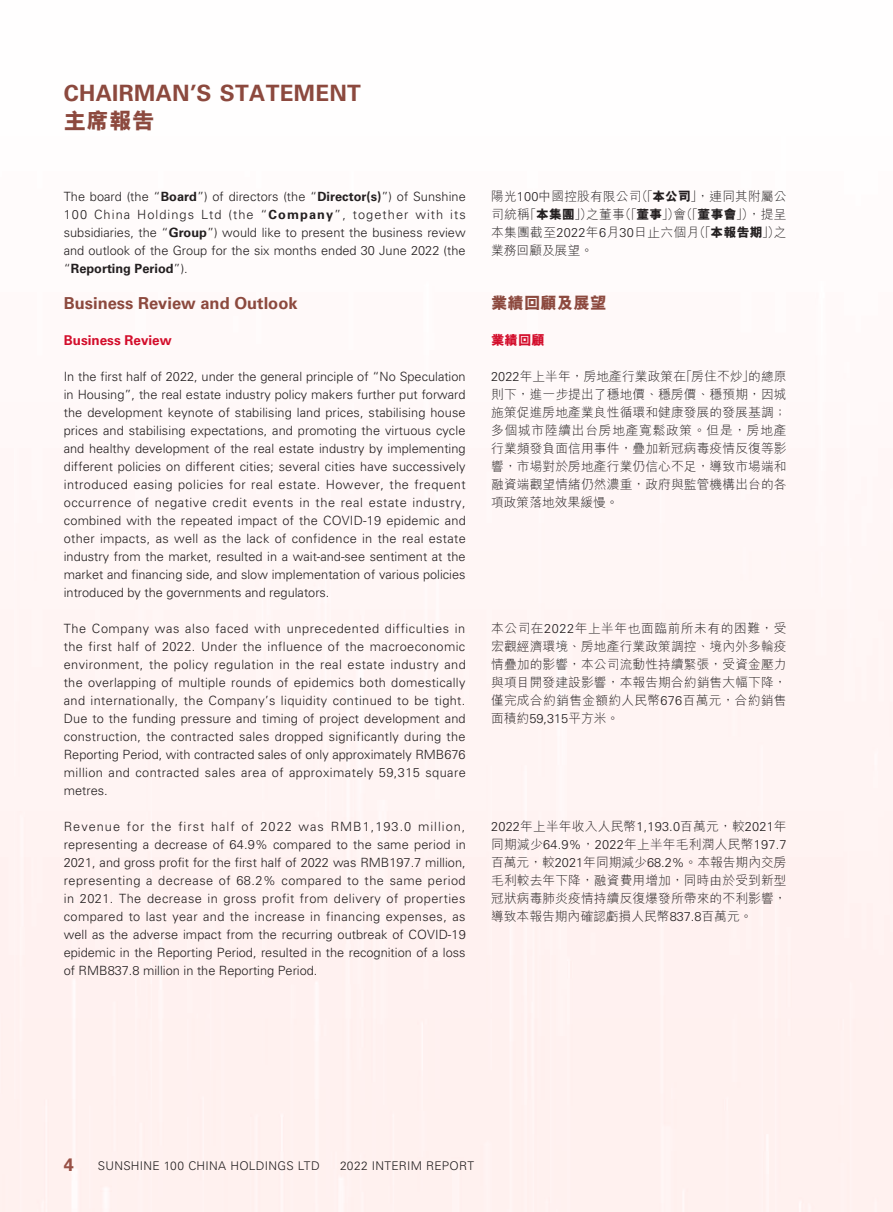
<style>
.page{position:relative;width:893px;height:1212px;background:#fff}
.page>*{position:absolute;margin:0;border:0;box-sizing:border-box;transform-origin:0 0}
.t1{font:700 22.5px "Univers LT Std";letter-spacing:.015em;color:#8c493e}
.t2{font:800 22.5px "M Hei HK";color:#8c493e}
.t3{font:700 18px "Univers LT Std";color:#985045}
.t4{font:700 16.5px "Univers LT Std";color:#8c493e}
.t5{font:800 16.5px "M Hei HK";color:#8c493e}
.t6{font:700 13.5px "Univers LT Std";color:#d30d2b}
.t7{font:800 13.5px "M Hei HK";color:#d30d2b}
.t8{font:300 12.75px/18px "Univers LT Std";color:#231f20;text-align:justify}
.t9{font:300 12.75px/18px "M Hei HK";letter-spacing:.01em;color:#231f20;text-align:justify}
.t10{font:300 12px "Univers LT Std";letter-spacing:.02em;color:#231f20}
.s1{font-weight:700}
.s2{font-family:"Univers LT Std"}
.s3{font-weight:800}
.s4{font-family:"M Hei HK"}
</style>
<div class="page">
<h1 class="t1" style="left:64px;top:80px;width:299px">CHAIRMAN’S STATEMENT</h1>
<h1 class="t2" style="left:64px;top:110px;width:92px">主席報告</h1>
<p class="t8" style="left:64px;top:187px;width:404px">The board (the “<span class="s1">Board</span>”) of directors (the “<span class="s1">Director(s)</span>”) of Sunshine 100 China Holdings Ltd (the “<span class="s1">Company</span>”, together with its subsidiaries, the “<span class="s1">Group</span>”) would like to present the business review and outlook of the Group for the six months ended 30 June 2022 (the “<span class="s1">Reporting Period</span>”).</p>
<p class="t4" style="left:64px;top:293px;width:235px">Business Review and Outlook</p>
<p class="t6" style="left:64px;top:332px;width:110px">Business Review</p>
<p class="t8" style="left:64px;top:367px;width:404px">In the first half of 2022, under the general principle of “No Speculation in Housing”, the real estate industry policy makers further put forward the development keynote of stabilising land prices, stabilising house prices and stabilising expectations, and promoting the virtuous cycle and healthy development of the real estate industry by implementing different policies on different cities; several cities have successively introduced easing policies for real estate. However, the frequent occurrence of negative credit events in the real estate industry, combined with the repeated impact of the COVID-19 epidemic and other impacts, as well as the lack of confidence in the real estate industry from the market, resulted in a wait-and-see sentiment at the market and financing side, and slow implementation of various policies introduced by the governments and regulators.</p>
<p class="t8" style="left:64px;top:619px;width:404px">The Company was also faced with unprecedented difficulties in the first half of 2022. Under the influence of the macroeconomic environment, the policy regulation in the real estate industry and the overlapping of multiple rounds of epidemics both domestically and internationally, the Company’s liquidity continued to be tight.<br>Due to the funding pressure and timing of project development and construction, the contracted sales dropped significantly during the Reporting Period, with contracted sales of only approximately RMB676 million and contracted sales area of approximately 59,315 square metres.</p>
<p class="t8" style="left:64px;top:817px;width:404px">Revenue for the first half of 2022 was RMB1,193.0 million, representing a decrease of 64.9% compared to the same period in 2021, and gross profit for the first half of 2022 was RMB197.7 million, representing a decrease of 68.2% compared to the same period in 2021. The decrease in gross profit from delivery of properties compared to last year and the increase in financing expenses, as well as the adverse impact from the recurring outbreak of COVID-19 epidemic in the Reporting Period, resulted in the recognition of a loss of RMB837.8 million in the Reporting Period.</p>
<p class="t9" style="left:491px;top:187px;width:297px">陽光<span class="s2">100</span>中國控股有限公司（「<span class="s3">本公司</span>」，連同其附屬公司統稱「<span class="s3">本集團</span>」）之董事（「<span class="s3">董事</span>」）會（「<span class="s3">董事會</span>」），提呈本集團截至<span class="s2">2022</span>年<span class="s2">6</span>月<span class="s2">30</span>日止六個月（「<span class="s3">本報告期</span>」）之業務回顧及展望。</p>
<p class="t5" style="left:491px;top:294px;width:117px">業績回顧及展望</p>
<p class="t7" style="left:491px;top:333px;width:55px">業績回顧</p>
<p class="t9" style="left:491px;top:367px;width:297px"><span class="s2">2022</span>年上半年，房地產行業政策在「房住不炒」的總原則下，進一步提出了穩地價、穩房價、穩預期，因城施策促進房地產業良性循環和健康發展的發展基調；多個城市陸續出台房地產寬鬆政策。但是，房地產行業頻發負面信用事件，疊加新冠病毒疫情反復等影響，市場對於房地產行業仍信心不足，導致市場端和融資端觀望情緒仍然濃重，政府與監管機構出台的各項政策落地效果緩慢。</p>
<p class="t9" style="left:491px;top:619px;width:297px">本公司在<span class="s2">2022</span>年上半年也面臨前所未有的困難，受宏觀經濟環境、房地產行業政策調控、境內外多輪疫情疊加的影響，本公司流動性持續緊張，受資金壓力與項目開發建設影響，本報告期合約銷售大幅下降，僅完成合約銷售金額約人民幣<span class="s2">676</span>百萬元，合約銷售面積約<span class="s2">59,315</span>平方米。</p>
<p class="t8" style="left:491px;top:817px;width:297px">2022<span class="s4">年上半年收入人民幣</span>1,193.0<span class="s4">百萬元，較</span>2021<span class="s4">年</span></p>
<p class="t9" style="left:491px;top:835px;width:297px">同期減少<span class="s2">64.9%</span>，<span class="s2">2022</span>年上半年毛利潤人民幣<span class="s2">197.7</span>百萬元，較<span class="s2">2021</span>年同期減少<span class="s2">68.2%</span>。本報告期內交房毛利較去年下降，融資費用增加，同時由於受到新型冠狀病毒肺炎疫情持續反復爆發所帶來的不利影響，導致本報告期內確認虧損人民幣<span class="s2">837.8</span>百萬元。</p>
<h2 class="t3" style="left:64px;top:1154px;width:12px">4</h2>
<p class="t10" style="left:98px;top:1158px;width:223px">SUNSHINE 100 CHINA HOLDINGS LTD</p>
<p class="t10" style="left:340px;top:1158px;width:136px">2022 INTERIM REPORT</p>
</div>
